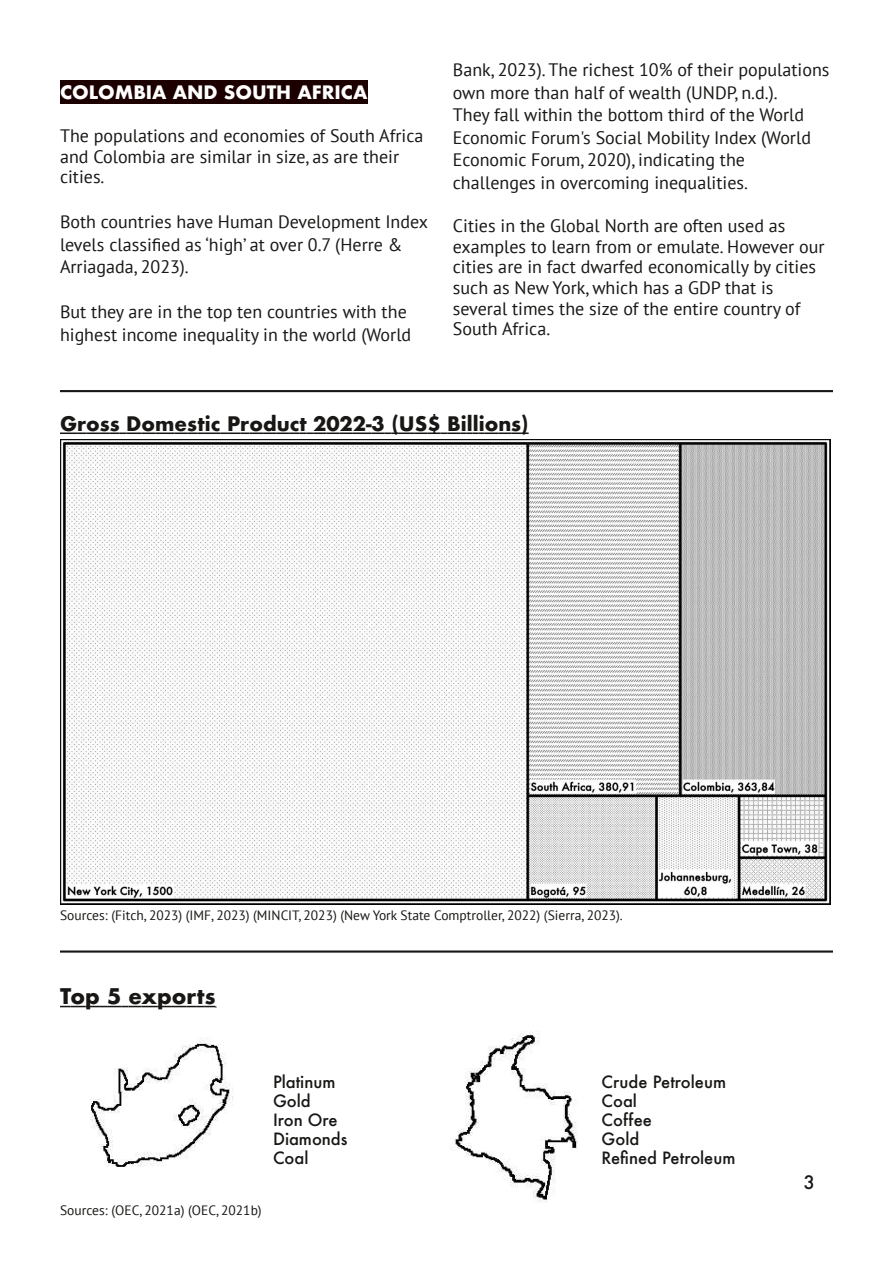
<style>
.page{position:relative;width:893px;height:1263px;background:#fff}
.page>*{position:absolute;margin:0;border:0;box-sizing:border-box;transform-origin:0 0}
.t1{font:700 21px "Futura";color:#181715}
.t2{font:700 19.5px "Futura";color:#181715}
.t3{font:18px/22.5px "PT Sans";color:#181715}
.t4{font:700 18px "Futura";color:#fff}
.t5{font:500 18px "Futura";color:#181715}
.t6{font:500 16.5px/18.9px "Futura";color:#181715}
.t7{font:13.5px "PT Sans";color:#181715}
</style>
<div class="page">
<svg style="left:60px;top:432px;width:95px;height:2px"></svg>
<hr style="left:155px;top:432px;width:20px;height:2px;background:#181715">
<svg style="left:175px;top:432px;width:354px;height:2px"></svg>
<img style="left:60px;top:440px;width:770px;height:464px">
<div style="left:60px;top:80px;width:308px;height:23px;background:#1c0000"></div>
<svg style="left:60px;top:1006px;width:156px;height:2px"></svg>
<img style="left:90px;top:1037px;width:144px;height:130px">
<img style="left:450px;top:1031px;width:128px;height:172px">
<hr style="left:60px;top:950px;width:773px;height:2px;background:#181715">
<hr style="left:60px;top:390px;width:773px;height:2px;background:#181715">
<p class="t4" style="left:60px;top:80px;width:309px">COLOMBIA AND SOUTH AFRICA</p>
<p class="t3" style="left:60px;top:126px;width:365px;line-height:20.7px">The populations and economies of South Africa and Colombia are similar in size, as are their cities.</p>
<p class="t3" style="left:60px;top:212px;width:370px">Both countries have Human Development Index levels classified as ‘high’ at over 0.7 (Herre &amp;<br>Arriagada, 2023).</p>
<p class="t3" style="left:60px;top:302px;width:353px">But they are in the top ten countries with the highest income inequality in the world (World</p>
<p class="t3" style="left:453px;top:59px;width:378px">Bank, 2023). The richest 10% of their populations own more than half of wealth (UNDP, n.d.).<br>They fall within the bottom third of the World Economic Forum's Social Mobility Index (World Economic Forum, 2020), indicating the challenges in overcoming inequalities.</p>
<p class="t3" style="left:453px;top:216px;width:373px;line-height:20.7px">Cities in the Global North are often used as examples to learn from or emulate. However our cities are in fact dwarfed economically by cities such as New York, which has a GDP that is several times the size of the entire country of South Africa.</p>
<p class="t2" style="left:60px;top:411px;width:470px">Gross Domestic Product 2022-3 (US$ Billions)</p>
<p class="t7" style="left:60px;top:908px;width:564px">Sources: (Fitch, 2023) (IMF, 2023) (MINCIT, 2023) (New York State Comptroller, 2022) (Sierra, 2023).</p>
<p class="t1" style="left:60px;top:983px;width:157px">Top 5 exports</p>
<p class="t6" style="left:273px;top:1072px;width:76px">Platinum<br>Gold<br>Iron Ore<br>Diamonds<br>Coal</p>
<p class="t6" style="left:602px;top:1072px;width:135px">Crude Petroleum<br>Coal<br>Coffee<br>Gold<br>Refined Petroleum</p>
<p class="t7" style="left:60px;top:1203px;width:203px">Sources: (OEC, 2021a) (OEC, 2021b)</p>
<p class="t5" style="left:804px;top:1170px;width:13px">3</p>
</div>
